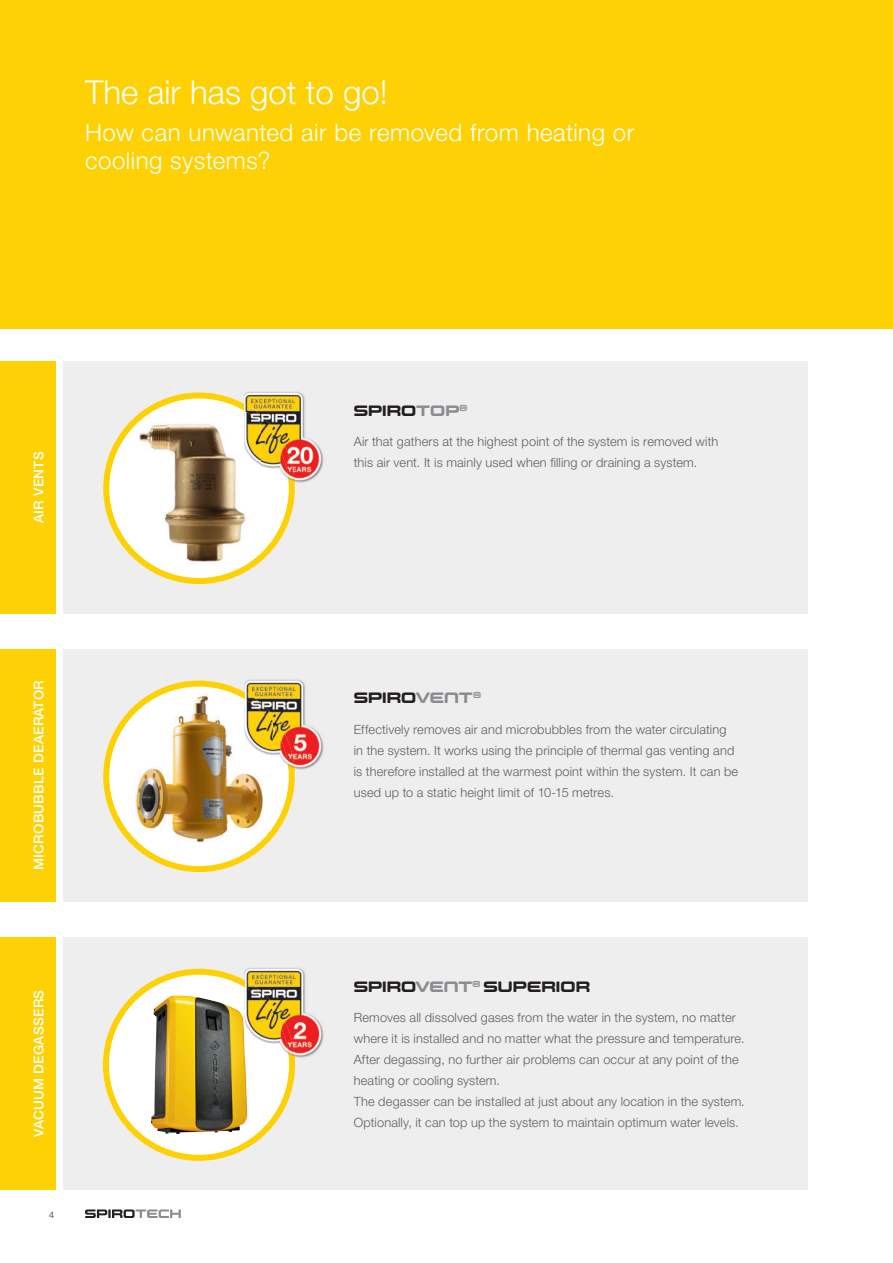
<style>
.page{position:relative;width:893px;height:1263px;background:#fff}
.page>*{position:absolute;margin:0;border:0;box-sizing:border-box;transform-origin:0 0}
.t1{font:300 33px "Helvetica Neue LT Std";color:#fff}
.t2{font:300 24px/28.5px "Helvetica Neue LT Std";letter-spacing:.02em;color:#fff}
.t3{font:15px "Controller Five";color:#231f20}
.t4{font:500 13.5px "Helvetica Neue LT Std";letter-spacing:.02em;color:#fff}
.t5{font:300 12.75px/21px "Helvetica Neue LT Std";letter-spacing:.01em;color:#5f5f62}
.t6{font:300 9px "Helvetica Neue LT Std";color:#231f20}
.s1{color:#8a8c8f}
</style>
<div class="page">
<svg style="left:85px;top:1209px;width:96px;height:9px"></svg>
<div style="left:0;top:0;width:893px;height:328px;background:#fed105"></div>
<div style="left:64px;top:649px;width:744px;height:252px;background:#eeeeef"></div>
<div style="left:0;top:649px;width:55px;height:252px;background:#fed105"></div>
<svg style="left:103px;top:680px;width:192px;height:192px"></svg>
<img style="left:245px;top:679px;width:79px;height:91px">
<img style="left:245px;top:692px;width:50px;height:78px">
<div style="left:64px;top:361px;width:744px;height:252px;background:#eeeeef"></div>
<div style="left:0;top:361px;width:55px;height:252px;background:#fed105"></div>
<svg style="left:103px;top:392px;width:192px;height:192px"></svg>
<img style="left:244px;top:392px;width:80px;height:91px">
<img style="left:244px;top:404px;width:51px;height:80px">
<div style="left:64px;top:937px;width:744px;height:252px;background:#eeeeef"></div>
<div style="left:0;top:937px;width:55px;height:252px;background:#fed105"></div>
<img style="left:247px;top:968px;width:77px;height:90px">
<svg style="left:103px;top:969px;width:192px;height:192px"></svg>
<img style="left:245px;top:980px;width:50px;height:78px">
<h1 class="t1" style="left:85px;top:72px;width:304px">The air has got to go!</h1>
<h2 class="t2" style="left:85px;top:118px;width:551px">How can unwanted air be removed from heating or cooling systems?</h2>
<p class="t4" style="left:31px;top:523px;width:73px;rotate:-90deg">AIR VENTS</p>
<p class="t4" style="left:31px;top:870px;width:191px;rotate:-90deg">MICROBUBBLE DEAERATOR</p>
<p class="t4" style="left:31px;top:1137px;width:149px;rotate:-90deg">VACUUM DEGASSERS</p>
<p class="t6" style="left:49px;top:1209px;width:7px">4</p>
<p class="t3" style="left:354px;top:401px;width:115px">SPIRO<span class="s1">TOP</span><sup>®</sup></p>
<p class="t5" style="left:354px;top:430px;width:366px">Air that gathers at the highest point of the system is removed with this air vent. It is mainly used when filling or draining a system.</p>
<p class="t3" style="left:354px;top:689px;width:129px">SPIRO<span class="s1">VENT</span><sup>®</sup></p>
<p class="t5" style="left:354px;top:719px;width:386px">Effectively removes air and microbubbles from the water circulating in the system. It works using the principle of thermal gas venting and is therefore installed at the warmest point within the system. It can be used up to a static height limit of 10-15 metres.</p>
<p class="t3" style="left:354px;top:977px;width:238px">SPIRO<span class="s1">VENT</span><sup>®</sup> SUPERIOR</p>
<p class="t5" style="left:354px;top:1006px;width:392px">Removes all dissolved gases from the water in the system, no matter where it is installed and no matter what the pressure and temperature.<br>After degassing, no further air problems can occur at any point of the heating or cooling system.<br>The degasser can be installed at just about any location in the system.<br>Optionally, it can top up the system to maintain optimum water levels.</p>
</div>
